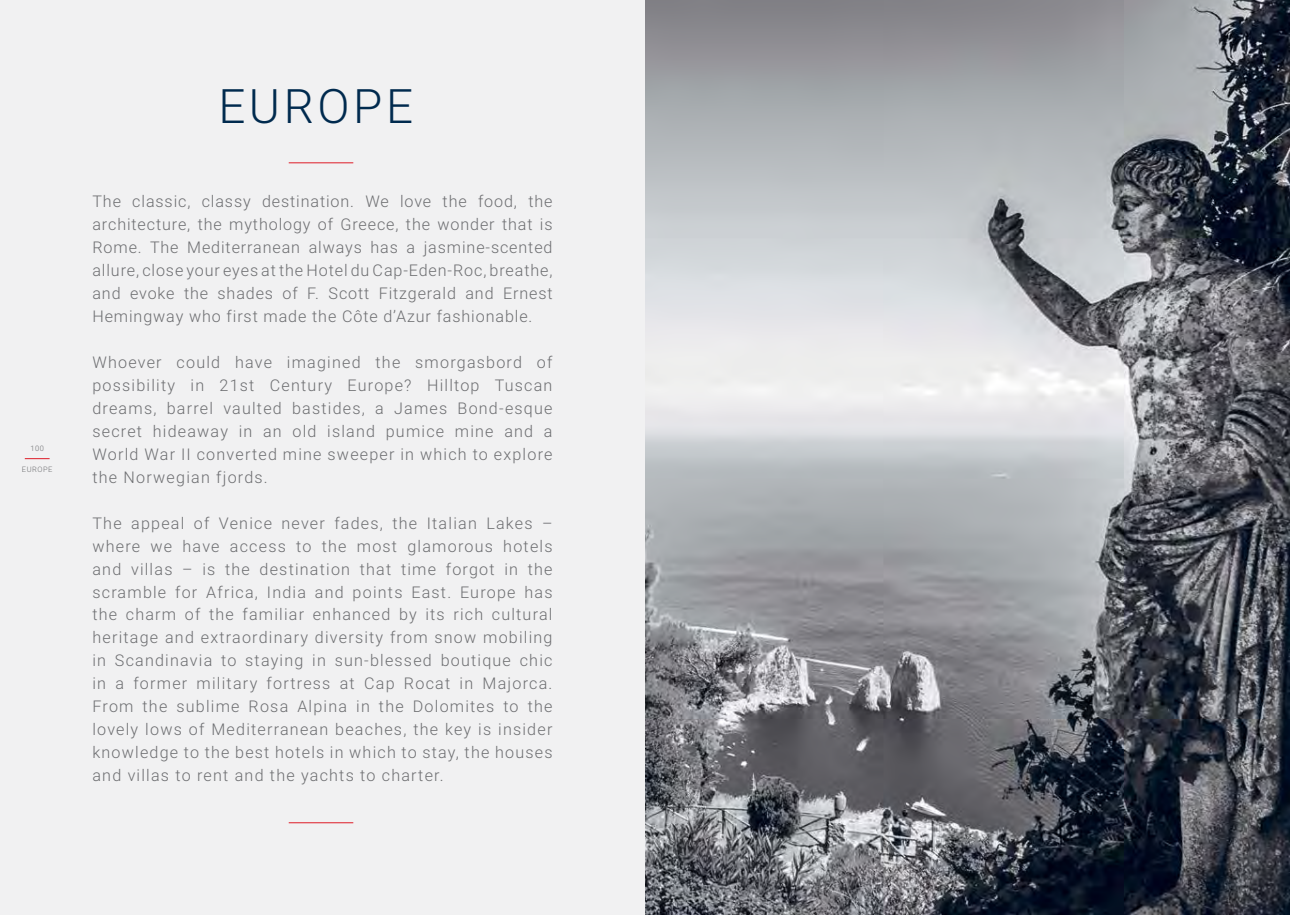
<style>
.page{position:relative;width:1290px;height:915px;background:#fff}
.page>*{position:absolute;margin:0;border:0;box-sizing:border-box;transform-origin:0 0}
.t1{font:300 47.5px "Roboto";letter-spacing:.075em;color:#002a4e}
.t2{font:300 16.12px/22.9px "Roboto";letter-spacing:.075em;color:#6d6e71;text-align:justify}
.t3{font:300 7.5px "Roboto";letter-spacing:.075em;color:#6d6e71}
</style>
<div class="page">
<div style="left:0;top:0;width:645px;height:914px;background:#f1f1f2"></div>
<svg style="left:25px;top:458px;width:25px;height:1px"></svg>
<img style="left:645px;top:0;width:645px;height:914px">
<hr style="left:289px;top:162px;width:64px;height:1px;background:#de1c28">
<hr style="left:289px;top:822px;width:64px;height:1px;background:#de1c28">
<p class="t3" style="left:30px;top:443px;width:15px">100</p>
<p class="t3" style="left:22px;top:463px;width:32px">EUROPE</p>
<h1 class="t1" style="left:218px;top:72px;width:196px">EUROPE</h1>
<p class="t2" style="left:92px;top:189px;width:462px">The classic, classy destination. We love the food, the architecture, the mythology of Greece, the wonder that is Rome. The Mediterranean always has a jasmine-scented allure, close your eyes at the Hotel du Cap-Eden-Roc, breathe, and evoke the shades of F. Scott Fitzgerald and Ernest Hemingway who first made the Côte d’Azur fashionable.</p>
<p class="t2" style="left:92px;top:350px;width:462px">Whoever could have imagined the smorgasbord of possibility in 21st Century Europe? Hilltop Tuscan dreams, barrel vaulted bastides, a James Bond-esque secret hideaway in an old island pumice mine and a World War II converted mine sweeper in which to explore the Norwegian fjords.</p>
<p class="t2" style="left:92px;top:510px;width:462px">The appeal of Venice never fades, the Italian Lakes – where we have access to the most glamorous hotels and villas – is the destination that time forgot in the scramble for Africa, India and points East. Europe has the charm of the familiar enhanced by its rich cultural heritage and extraordinary diversity from snow mobiling in Scandinavia to staying in sun-blessed boutique chic in a former military fortress at Cap Rocat in Majorca.<br>From the sublime Rosa Alpina in the Dolomites to the lovely lows of Mediterranean beaches, the key is insider knowledge to the best hotels in which to stay, the houses and villas to rent and the yachts to charter.</p>
</div>
